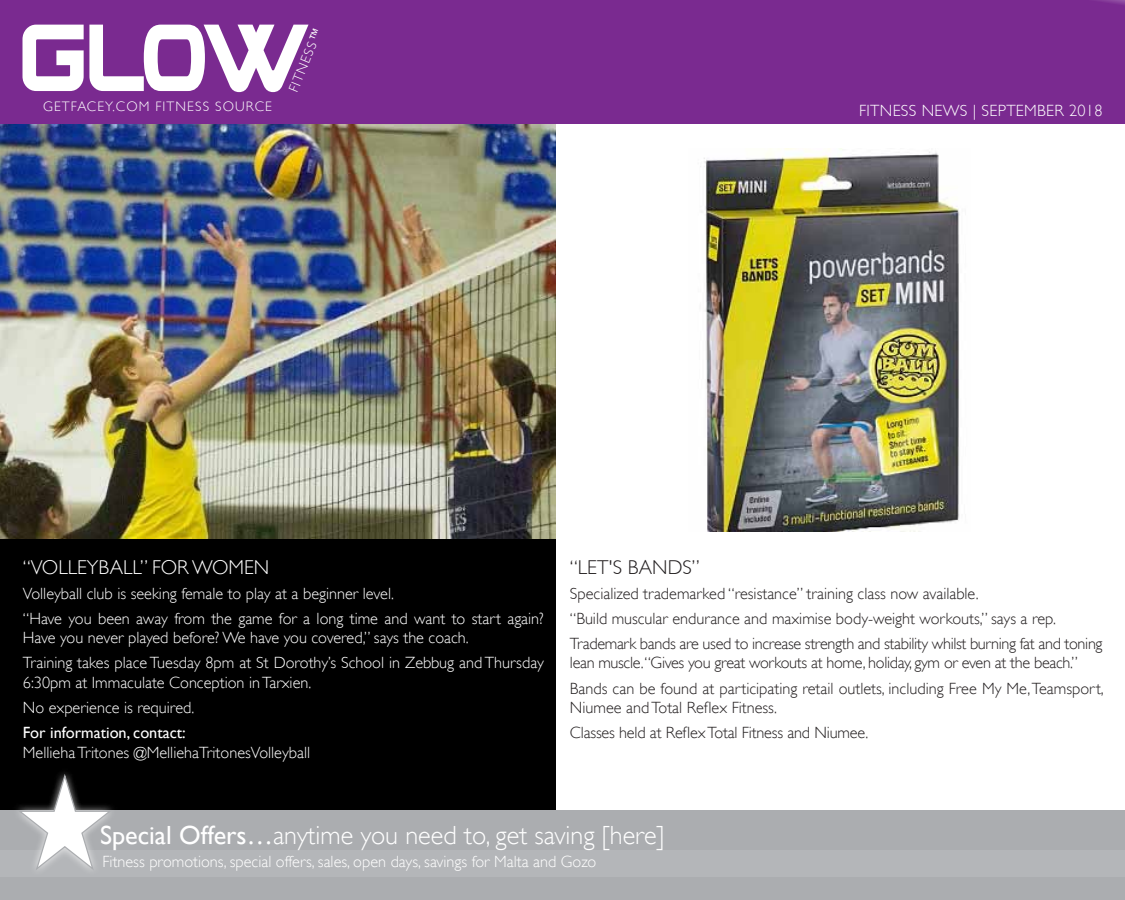
<style>
.page{position:relative;width:1125px;height:900px;background:#fff}
.page>*{position:absolute;margin:0;border:0;box-sizing:border-box;transform-origin:0 0}
.t1{font:300 26.25px "Gill Sans";color:#fff}
.t2{font:300 20px "Gill Sans";color:#fff}
.t3{font:300 20px "Gill Sans";color:#231f20}
.t4{font:300 16.25px/25.1px "Gill Sans";color:#231f20}
.t5{font:300 16.25px/25.1px "Gill Sans";color:#fff}
.t6{font:300 16.25px "Gill Sans";letter-spacing:.02em;color:#fff}
.t7{font:16.25px "Gill Sans";color:#fff}
.t8{font:300 13.75px "Gill Sans";letter-spacing:.08em;color:#fff}
.s1{font-weight:400}
</style>
<div class="page">
<div style="left:0;top:115px;width:555px;height:717px;background:#000"></div>
<img style="left:0;top:123px;width:555px;height:415px">
<div style="left:0;top:810px;width:1125px;height:90px;background:#abadb0"></div>
<div style="left:0;top:850px;width:1125px;height:27px;background:#b4b6b9"></div>
<div style="left:12px;top:767px;width:106px;height:110px;background:#fff;opacity:.75"></div>
<svg style="left:16px;top:772px;width:97px;height:100px"></svg>
<div style="left:0;top:0;width:1125px;height:123px;background:#7a2a90"></div>
<svg style="left:23px;top:25px;width:286px;height:67px"></svg>
<img style="left:700px;top:148px;width:260px;height:383px">
<p class="t8" style="left:43px;top:98px;width:230px">GETFACEY.COM FITNESS SOURCE</p>
<p class="t8" style="left:285px;top:89px;width:70px;rotate:-68deg">FITNESS<span class="s1">™</span></p>
<p class="t6" style="left:859px;top:101px;width:245px">FITNESS NEWS | SEPTEMBER 2018</p>
<p class="t2" style="left:23px;top:555px;width:248px">“VOLLEYBALL” FOR WOMEN</p>
<p class="t5" style="left:23px;top:581px;width:522px">Volleyball club is seeking female to play at a beginner level.<br>“Have you been away from the game for a long time and want to start again?</p>
<p class="t5" style="left:23px;top:625px;width:522px">Have you never played before? We have you covered,” says the coach.<br>Training takes place Tuesday 8pm at St Dorothy’s School in Zebbug and Thursday</p>
<p class="t5" style="left:23px;top:670px;width:290px">6:30pm at Immaculate Conception in Tarxien.<br>No experience is required.</p>
<p class="t7" style="left:23px;top:723px;width:164px">For information, contact:</p>
<p class="t5" style="left:23px;top:740px;width:289px">Mellieha Tritones @MelliehaTritonesVolleyball</p>
<p class="t3" style="left:570px;top:555px;width:131px">“LET'S BANDS”</p>
<p class="t4" style="left:570px;top:581px;width:534px">Specialized trademarked “resistance” training class now available.<br>“Build muscular endurance and maximise body-weight workouts,” says a rep.<br>Trademark bands are used to increase strength and stability whilst burning fat and toning</p>
<p class="t4" style="left:570px;top:650px;width:535px">lean muscle.“Gives you great workouts at home, holiday, gym or even at the beach.”<br>Bands can be found at participating retail outlets, including Free My Me, Teamsport,</p>
<p class="t4" style="left:570px;top:695px;width:300px">Niumee and Total Reflex Fitness.<br>Classes held at Reflex Total Fitness and Niumee.</p>
<h1 class="t1" style="left:100px;top:820px;width:566px"><span class="s1">Special Offers…</span>anytime you need to, get saving [here]</h1>
<p class="t5" style="left:102px;top:849px;width:495px">Fitness promotions, special offers, sales, open days, savings for Malta and Gozo</p>
</div>
